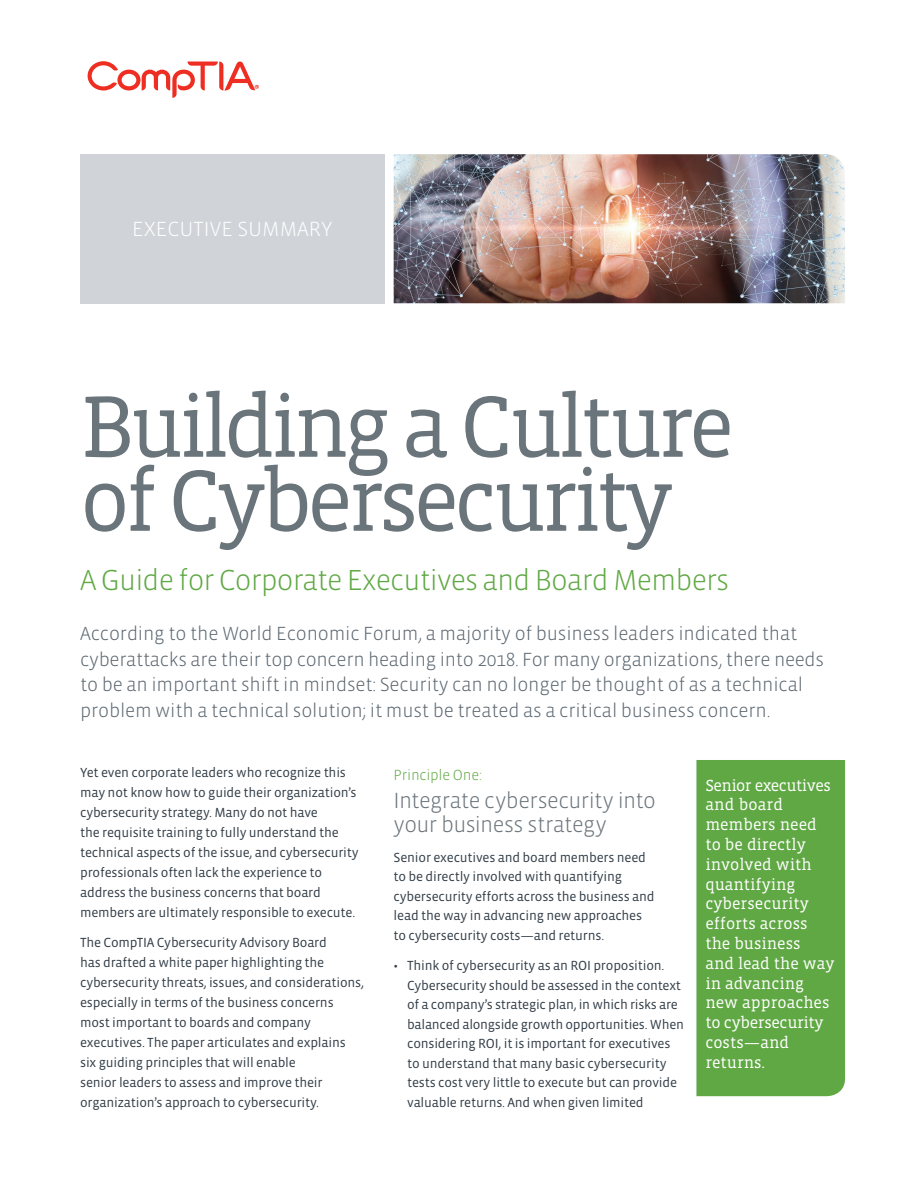
<style>
.page{position:relative;width:918px;height:1188px;background:#fff}
.page>*{position:absolute;margin:0;border:0;box-sizing:border-box;transform-origin:0 0}
.t1{font:88.8px/73.9px "Vista Slab OT";letter-spacing:-.06em;color:#6a747b}
.t2{font:300 29.55px "Vista Sans OT";letter-spacing:-.03em;color:#60a844}
.t3{font:300 22.5px/23.4px "Vista Sans OT";letter-spacing:-.025em;color:#6a747b}
.t4{font:300 21px "Vista Sans OT";color:#fff}
.t5{font:300 19.5px/25.5px "Vista Sans OT";letter-spacing:-.01em;color:#5b6670}
.t6{font:16.5px/19.8px "Vista Slab OT";color:#fff}
.t7{font:300 15px "Vista Sans OT";letter-spacing:-.015em;color:#60a844}
.t8{font:13.5px/20px "Vista Sans OT";letter-spacing:-.015em;color:#323d47}
</style>
<div class="page">
<div style="left:696px;top:760px;width:149px;height:336px;background:#60a844"></div>
<div style="left:80px;top:154px;width:305px;height:149px;background:#d0d4d8"></div>
<svg style="left:88px;top:61px;width:171px;height:37px"></svg>
<img style="left:394px;top:154px;width:451px;height:149px">
<h3 class="t4" style="left:132px;top:218px;width:202px">EXECUTIVE SUMMARY</h3>
<h1 class="t1" style="left:80px;top:392px;width:656px">Building a Culture of Cybersecurity</h1>
<h2 class="t2" style="left:80px;top:565px;width:651px">A Guide for Corporate Executives and Board Members</h2>
<p class="t5" style="left:80px;top:621px;width:746px">According to the World Economic Forum, a majority of business leaders indicated that cyberattacks are their top concern heading into 2018. For many organizations, there needs to be an important shift in mindset: Security can no longer be thought of as a technical problem with a technical solution; it must be treated as a critical business concern.</p>
<p class="t8" style="left:80px;top:763px;width:280px">Yet even corporate leaders who recognize this may not know how to guide their organization’s cybersecurity strategy. Many do not have<br>the requisite training to fully understand the technical aspects of the issue, and cybersecurity professionals often lack the experience to address the business concerns that board members are ultimately responsible to execute.</p>
<p class="t8" style="left:80px;top:933px;width:285px">The CompTIA Cybersecurity Advisory Board<br>has drafted a white paper highlighting the cybersecurity threats, issues, and considerations, especially in terms of the business concerns most important to boards and company executives. The paper articulates and explains six guiding principles that will enable<br>senior leaders to assess and improve their organization’s approach to cybersecurity.</p>
<p class="t7" style="left:394px;top:768px;width:90px">Principle One:</p>
<h3 class="t3" style="left:394px;top:789px;width:264px">Integrate cybersecurity into your business strategy</h3>
<p class="t8" style="left:394px;top:848px;width:262px;line-height:19.5px">Senior executives and board members need to be directly involved with quantifying cybersecurity efforts across the business and lead the way in advancing new approaches to cybersecurity costs—and returns.</p>
<p class="t8" style="left:407px;top:956px;width:278px;line-height:19.5px;text-indent:-14px">• Think of cybersecurity as an ROI proposition.<br>Cybersecurity should be assessed in the context of a company’s strategic plan, in which risks are balanced alongside growth opportunities. When considering ROI, it is important for executives to understand that many basic cybersecurity tests cost very little to execute but can provide valuable returns. And when given limited</p>
<p class="t6" style="left:705px;top:775px;width:131px">Senior executives and board members need to be directly involved with quantifying cybersecurity efforts across the business<br>and lead the way in advancing new approaches to cybersecurity costs—and returns.</p>
</div>
